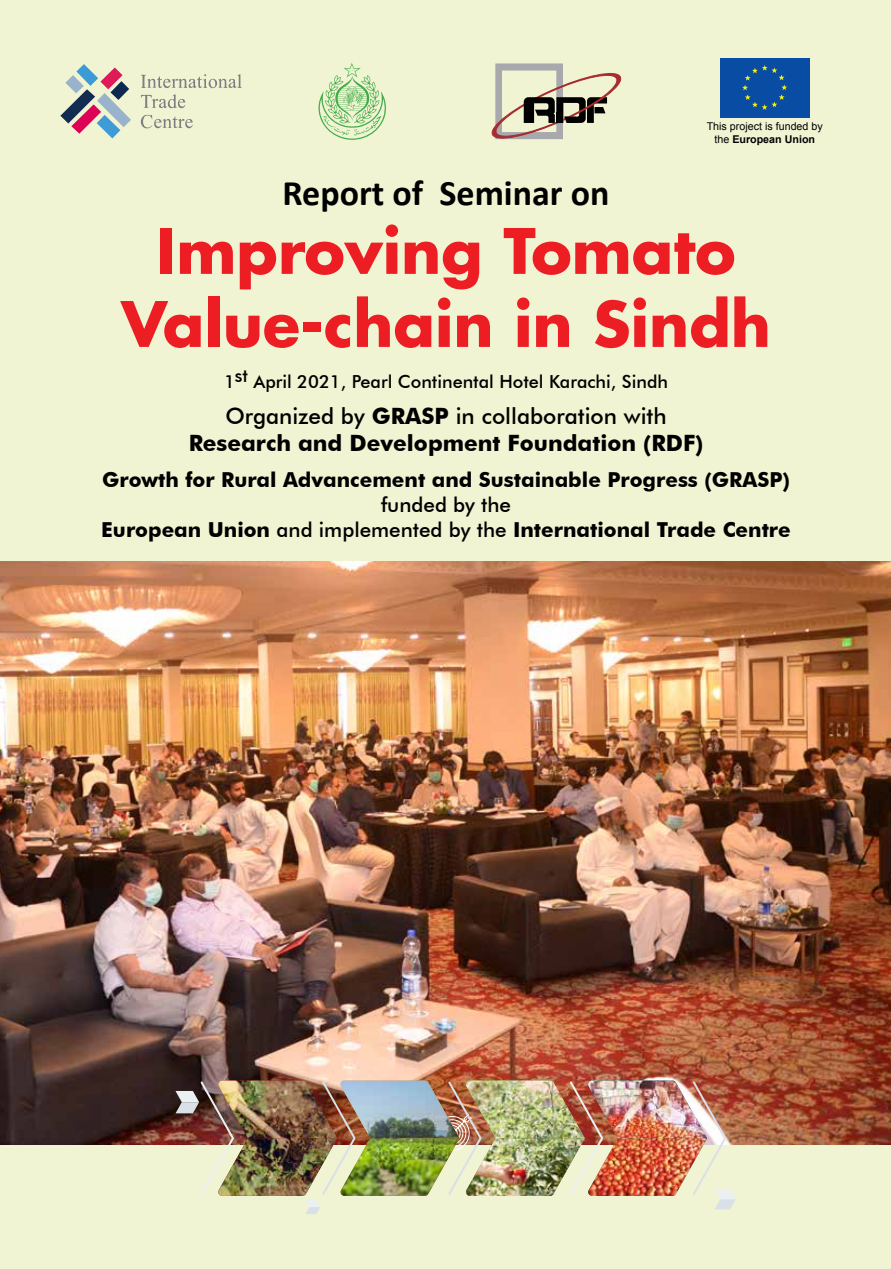
<style>
.page{position:relative;width:891px;height:1269px;background:#f1f4d2}
.page>*{position:absolute;margin:0;border:0;box-sizing:border-box;transform-origin:0 0}
.t1{font:700 60.9px/73.1px "Futura LT";color:#ed1d24;text-align:center}
.t2{font:700 36px "Calibri";color:#000}
.t3{font:700 22.5px/27px "Futura BT";color:#000;text-align:center}
.t4{font:700 20.7px/24.8px "Futura BT";color:#000;text-align:center}
.t5{font:500 18px "Futura BT";color:#000}
.t6{font:10.65px/12.9px "Arial";color:#000;text-align:center}
.s1{font-weight:700}
.s2{font-weight:500}
</style>
<div class="page">
<svg style="left:491px;top:63px;width:131px;height:77px"></svg>
<svg style="left:319px;top:63px;width:67px;height:77px"></svg>
<div style="left:720px;top:58px;width:89px;height:60px;background:#094ca3"></div>
<svg style="left:742px;top:65px;width:45px;height:45px"></svg>
<svg style="left:100px;top:67px;width:23px;height:22px"></svg>
<svg style="left:60px;top:89px;width:35px;height:34px"></svg>
<svg style="left:97px;top:93px;width:34px;height:34px"></svg>
<svg style="left:71px;top:104px;width:30px;height:30px"></svg>
<svg style="left:97px;top:115px;width:23px;height:23px"></svg>
<svg style="left:76px;top:64px;width:22px;height:22px"></svg>
<svg style="left:110px;top:81px;width:19px;height:19px"></svg>
<svg style="left:65px;top:75px;width:19px;height:18px"></svg>
<svg style="left:140px;top:115px;width:53px;height:14px"></svg>
<svg style="left:141px;top:74px;width:101px;height:35px"></svg>
<img style="left:0;top:562px;width:891px;height:582px">
<img style="left:176px;top:1081px;width:560px;height:133px">
<h2 class="t2" style="left:283px;top:170px;width:328px">Report of Seminar on</h2>
<p class="t6" style="left:707px;top:120px;width:118px">This project is funded by the <span class="s1">European Union</span></p>
<h1 class="t1" style="left:121px;top:214px;width:651px">Improving Tomato<br>Value-chain in Sindh</h1>
<p class="t5" style="left:224px;top:371px;width:446px">1st April 2021, Pearl Continental Hotel Karachi, Sindh</p>
<p class="t3" style="left:189px;top:402px;width:516px"><span class="s2">Organized by</span> GRASP <span class="s2">in collaboration with<br></span>Research and Development Foundation (RDF)</p>
<p class="t4" style="left:102px;top:467px;width:689px">Growth for Rural Advancement and Sustainable Progress (GRASP)</p>
<p class="t4" style="left:101px;top:492px;width:691px"><span class="s2">funded by the<br></span>European Union <span class="s2">and implemented by the</span> International Trade Centre</p>
</div>
